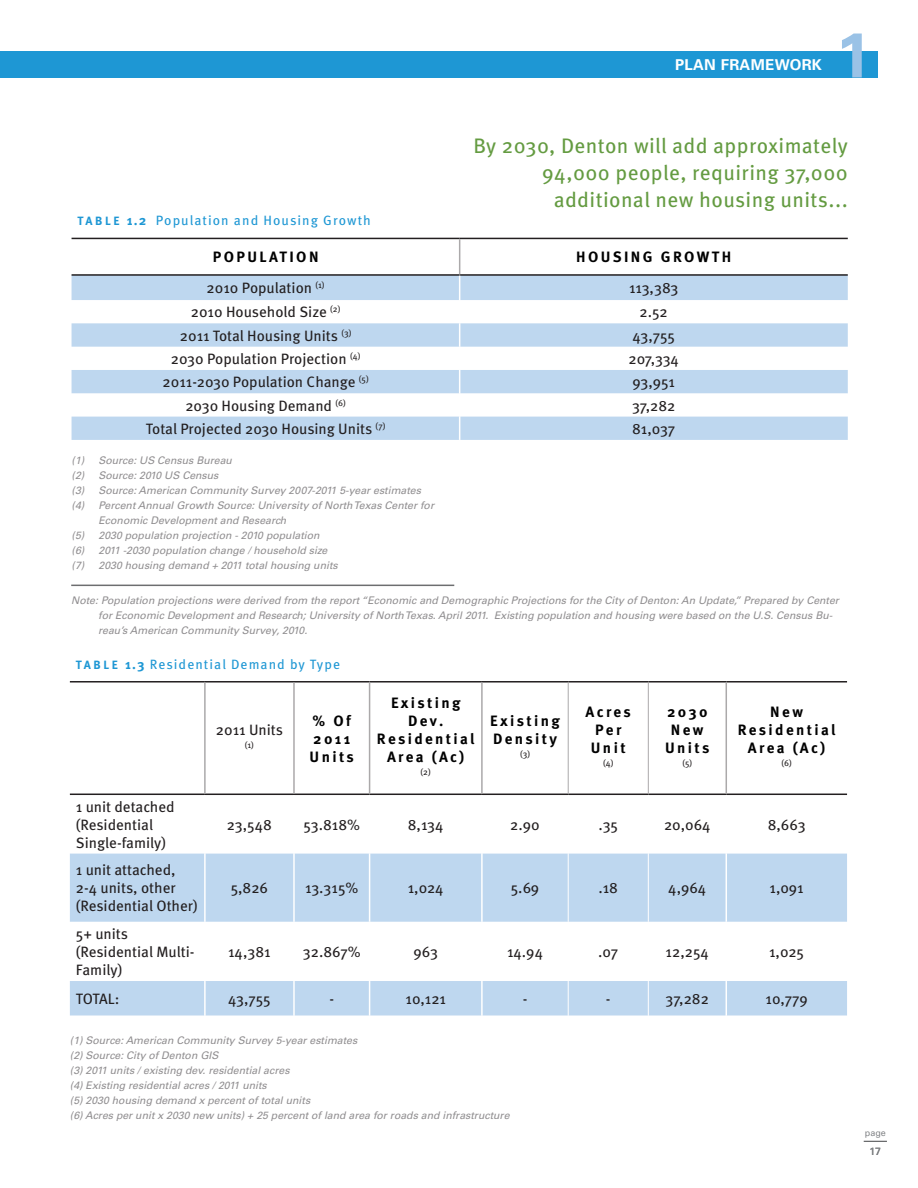
<style>
.page{position:relative;width:918px;height:1188px;background:#fff}
.page>*{position:absolute;margin:0;border:0;box-sizing:border-box;transform-origin:0 0}
.t1{font:700 63px "Univers LT Std";color:#9ac2e6}
.t2{font:21px/27px "Meta OT";letter-spacing:.02em;color:#649b41;text-align:right}
.t3{font:15px/18px "Meta OT";color:#231f20}
.t4{font:700 15px/18px "Meta OT";letter-spacing:.16em;color:#000;text-align:center}
.t5{font:700 15px "Univers LT Std";letter-spacing:.02em;color:#fff}
.t6{font:13.5px "Meta OT";letter-spacing:.08em;color:#1e97d4}
.t7{font:italic 10.5px/15px "Univers LT Std";color:#908e90}
.t8{font:10.5px "Univers LT Std";color:#6d6e70}
.t9{font:9px "Univers LT Std";color:#808285}
.t10{font:8.7px "Meta OT";color:#231f20}
.s1{font-weight:700;font-size:12px}
.s2{font-weight:700}
</style>
<div class="page">
<svg style="left:864px;top:1141px;width:23px;height:1px"></svg>
<div style="left:0;top:51px;width:878px;height:27px;background:#1e97d4"></div>
<svg style="left:70px;top:854px;width:777px;height:162px;fill:#bed7ef"></svg>
<hr style="left:70px;top:681px;width:135px;height:2px;background:#231f20">
<hr style="left:205px;top:681px;width:89px;height:2px;background:#231f20">
<hr style="left:294px;top:681px;width:76px;height:2px;background:#231f20">
<hr style="left:370px;top:681px;width:112px;height:2px;background:#231f20">
<hr style="left:482px;top:681px;width:86px;height:2px;background:#231f20">
<hr style="left:568px;top:681px;width:80px;height:2px;background:#231f20">
<hr style="left:648px;top:681px;width:78px;height:2px;background:#231f20">
<hr style="left:726px;top:681px;width:121px;height:2px;background:#231f20">
<hr style="left:70px;top:794px;width:135px;height:1px;background:#231f20">
<hr style="left:205px;top:794px;width:89px;height:1px;background:#231f20">
<hr style="left:294px;top:794px;width:76px;height:1px;background:#231f20">
<hr style="left:370px;top:794px;width:112px;height:1px;background:#231f20">
<hr style="left:482px;top:794px;width:86px;height:1px;background:#231f20">
<hr style="left:568px;top:794px;width:80px;height:1px;background:#231f20">
<hr style="left:648px;top:794px;width:78px;height:1px;background:#231f20">
<hr style="left:726px;top:794px;width:121px;height:1px;background:#231f20">
<hr style="left:204px;top:854px;width:2px;height:68px;background:#fff">
<hr style="left:293px;top:854px;width:2px;height:68px;background:#fff">
<hr style="left:369px;top:854px;width:1px;height:68px;background:#fff">
<hr style="left:481px;top:854px;width:2px;height:68px;background:#fff">
<hr style="left:726px;top:854px;width:1px;height:68px;background:#fff">
<hr style="left:204px;top:922px;width:2px;height:59px;background:#fff">
<hr style="left:293px;top:922px;width:2px;height:59px;background:#fff">
<hr style="left:369px;top:922px;width:1px;height:59px;background:#fff">
<hr style="left:481px;top:922px;width:2px;height:59px;background:#fff">
<hr style="left:726px;top:922px;width:1px;height:59px;background:#fff">
<hr style="left:204px;top:981px;width:2px;height:35px;background:#fff">
<hr style="left:293px;top:981px;width:2px;height:35px;background:#fff">
<hr style="left:369px;top:981px;width:1px;height:35px;background:#fff">
<hr style="left:481px;top:981px;width:2px;height:35px;background:#fff">
<hr style="left:726px;top:981px;width:1px;height:35px;background:#fff">
<hr style="left:568px;top:854px;width:1px;height:68px;background:#fff">
<hr style="left:648px;top:854px;width:1px;height:68px;background:#fff">
<hr style="left:568px;top:922px;width:1px;height:59px;background:#fff">
<hr style="left:648px;top:922px;width:1px;height:59px;background:#fff">
<hr style="left:568px;top:981px;width:1px;height:35px;background:#fff">
<hr style="left:648px;top:981px;width:1px;height:35px;background:#fff">
<hr style="left:204px;top:683px;width:2px;height:111px;background:#aba9aa">
<hr style="left:293px;top:683px;width:2px;height:111px;background:#aba9aa">
<hr style="left:369px;top:683px;width:1px;height:111px;background:#aba9aa">
<hr style="left:481px;top:683px;width:2px;height:111px;background:#aba9aa">
<hr style="left:726px;top:683px;width:1px;height:111px;background:#aba9aa">
<hr style="left:568px;top:683px;width:1px;height:111px;background:#aba9aa">
<hr style="left:648px;top:683px;width:1px;height:111px;background:#aba9aa">
<svg style="left:72px;top:276px;width:776px;height:164px;fill:#bed7ef"></svg>
<hr style="left:72px;top:238px;width:388px;height:1px;background:#231f20">
<hr style="left:460px;top:238px;width:388px;height:1px;background:#231f20">
<hr style="left:72px;top:274px;width:388px;height:2px;background:#231f20">
<hr style="left:460px;top:274px;width:388px;height:2px;background:#231f20">
<svg style="left:459px;top:276px;width:1px;height:164px"></svg>
<hr style="left:459px;top:239px;width:1px;height:35px;background:#aba9aa">
<hr style="left:71px;top:585px;width:383px;height:1px;background:#6d6e70">
<h3 class="t5" style="left:675px;top:56px;width:148px">PLAN FRAMEWORK</h3>
<h1 class="t1" style="left:836px;top:18px;width:37px">1</h1>
<h2 class="t2" style="left:473px;top:132px;width:376px">By 2030, Denton will add approximately<br>94,000 people, requiring 37,000 additional new housing units...</h2>
<p class="t6" style="left:78px;top:212px;width:295px"><span class="s1">TABLE</span> <span class="s2">1.2</span> Population and Housing Growth</p>
<h3 class="t4" style="left:213px;top:248px;width:107px">POPULATION</h3>
<h3 class="t4" style="left:576px;top:248px;width:157px">HOUSING GROWTH</h3>
<h3 class="t3" style="left:207px;top:279px;width:120px">2010 Population <sup>(1)</sup></h3>
<h3 class="t3" style="left:629px;top:279px;width:51px">113,383</h3>
<h3 class="t3" style="left:191px;top:303px;width:151px">2010 Household Size <sup>(2)</sup></h3>
<h3 class="t3" style="left:640px;top:303px;width:30px">2.52</h3>
<h3 class="t3" style="left:180px;top:327px;width:173px">2011 Total Housing Units <sup>(3)</sup></h3>
<h3 class="t3" style="left:632px;top:327px;width:44px">43,755</h3>
<h3 class="t3" style="left:171px;top:350px;width:191px">2030 Population Projection <sup>(4)</sup></h3>
<h3 class="t3" style="left:628px;top:350px;width:52px">207,334</h3>
<h3 class="t3" style="left:163px;top:373px;width:208px">2011-2030 Population Change <sup>(5)</sup></h3>
<h3 class="t3" style="left:632px;top:373px;width:44px">93,951</h3>
<h3 class="t3" style="left:185px;top:396px;width:162px">2030 Housing Demand <sup>(6)</sup></h3>
<h3 class="t3" style="left:632px;top:396px;width:45px">37,282</h3>
<h3 class="t3" style="left:146px;top:420px;width:241px">Total Projected 2030 Housing Units <sup>(7)</sup></h3>
<h3 class="t3" style="left:632px;top:420px;width:45px">81,037</h3>
<p class="t7" style="left:72px;top:453px;width:162px">(1) Source: US Census Bureau</p>
<p class="t7" style="left:72px;top:468px;width:149px">(2) Source: 2010 US Census</p>
<p class="t7" style="left:72px;top:483px;width:351px">(3) Source: American Community Survey 2007-2011 5-year estimates</p>
<p class="t7" style="left:72px;top:498px;width:364px">(4) Percent Annual Growth Source: University of North Texas Center for</p>
<p class="t7" style="left:99px;top:513px;width:189px">Economic Development and Research</p>
<p class="t7" style="left:72px;top:528px;width:250px">(5) 2030 population projection - 2010 population</p>
<p class="t7" style="left:72px;top:543px;width:257px">(6) 2011 -2030 population change / household size</p>
<p class="t7" style="left:72px;top:558px;width:268px">(7) 2030 housing demand + 2011 total housing units</p>
<p class="t7" style="left:98px;top:593px;width:742px;text-indent:-27px">Note: Population projections were derived from the report “Economic and Demographic Projections for the City of Denton: An Update,” Prepared by Center for Economic Development and Research; University of North Texas. April 2011. Existing population and housing were based on the U.S. Census Bu&shy;reau’s American Community Survey, 2010.</p>
<p class="t6" style="left:76px;top:656px;width:266px"><span class="s1">TABLE</span> <span class="s2">1.3</span> Residential Demand by Type</p>
<h3 class="t3" style="left:216px;top:721px;width:69px">2011 Units</h3>
<p class="t10" style="left:245px;top:739px;width:11px">(1)</p>
<h3 class="t4" style="left:310px;top:712px;width:46px;text-align:left">% Of<br>2011<br>Units</h3>
<h3 class="t4" style="left:377px;top:694px;width:99px">Existing<br>Dev.<br>Residential<br>Area (Ac)</h3>
<p class="t10" style="left:421px;top:766px;width:12px">(2)</p>
<h3 class="t4" style="left:490px;top:712px;width:71px;text-align:left">Existing<br>Density</h3>
<p class="t10" style="left:520px;top:748px;width:12px">(3)</p>
<h3 class="t4" style="left:586px;top:703px;width:47px">Acres<br>Per<br>Unit</h3>
<p class="t10" style="left:603px;top:757px;width:12px">(4)</p>
<h3 class="t4" style="left:665px;top:703px;width:46px">2030<br>New<br>Units</h3>
<p class="t10" style="left:682px;top:757px;width:11px">(5)</p>
<h3 class="t4" style="left:738px;top:703px;width:99px">New<br>Residential<br>Area (Ac)</h3>
<p class="t10" style="left:781px;top:757px;width:12px">(6)</p>
<h3 class="t3" style="left:76px;top:797px;width:100px">1 unit detached (Residential<br>Single-family)</h3>
<h3 class="t3" style="left:76px;top:861px;width:123px">1 unit attached,<br>2-4 units, other (Residential Other)</h3>
<h3 class="t3" style="left:76px;top:925px;width:120px">5+ units (Residential Multi-<br>Family)</h3>
<h3 class="t3" style="left:227px;top:815px;width:47px">23,548</h3>
<h3 class="t3" style="left:303px;top:815px;width:58px">53.818%</h3>
<h3 class="t3" style="left:408px;top:815px;width:37px">8,134</h3>
<h3 class="t3" style="left:510px;top:815px;width:31px">2.90</h3>
<h3 class="t3" style="left:598px;top:815px;width:21px">.35</h3>
<h3 class="t3" style="left:664px;top:815px;width:48px">20,064</h3>
<h3 class="t3" style="left:768px;top:815px;width:40px">8,663</h3>
<h3 class="t3" style="left:231px;top:879px;width:39px">5,826</h3>
<h3 class="t3" style="left:305px;top:879px;width:55px">13.315%</h3>
<h3 class="t3" style="left:408px;top:879px;width:38px">1,024</h3>
<h3 class="t3" style="left:511px;top:879px;width:30px">5.69</h3>
<h3 class="t3" style="left:598px;top:879px;width:21px">.18</h3>
<h3 class="t3" style="left:668px;top:879px;width:40px">4,964</h3>
<h3 class="t3" style="left:770px;top:879px;width:36px">1,091</h3>
<h3 class="t3" style="left:228px;top:943px;width:44px">14,381</h3>
<h3 class="t3" style="left:303px;top:943px;width:59px">32.867%</h3>
<h3 class="t3" style="left:413px;top:943px;width:26px">963</h3>
<h3 class="t3" style="left:507px;top:943px;width:38px">14.94</h3>
<h3 class="t3" style="left:598px;top:943px;width:22px">.07</h3>
<h3 class="t3" style="left:666px;top:943px;width:45px">12,254</h3>
<h3 class="t3" style="left:769px;top:943px;width:36px">1,025</h3>
<h3 class="t3" style="left:76px;top:990px;width:45px">TOTAL:</h3>
<h3 class="t3" style="left:228px;top:990px;width:44px">43,755</h3>
<h3 class="t3" style="left:329px;top:990px;width:6px">-</h3>
<h3 class="t3" style="left:406px;top:990px;width:42px">10,121</h3>
<h3 class="t3" style="left:523px;top:990px;width:6px">-</h3>
<h3 class="t3" style="left:606px;top:990px;width:6px">-</h3>
<h3 class="t3" style="left:666px;top:990px;width:45px">37,282</h3>
<h3 class="t3" style="left:766px;top:990px;width:44px">10,779</h3>
<p class="t7" style="left:70px;top:1033px;width:441px">(1) Source: American Community Survey 5-year estimates<br>(2) Source: City of Denton GIS<br>(3) 2011 units / existing dev. residential acres<br>(4) Existing residential acres / 2011 units<br>(5) 2030 housing demand x percent of total units<br>(6) Acres per unit x 2030 new units) + 25 percent of land area for roads and infrastructure</p>
<p class="t9" style="left:865px;top:1128px;width:23px">page</p>
<p class="t8" style="left:870px;top:1145px;width:13px">17</p>
</div>
